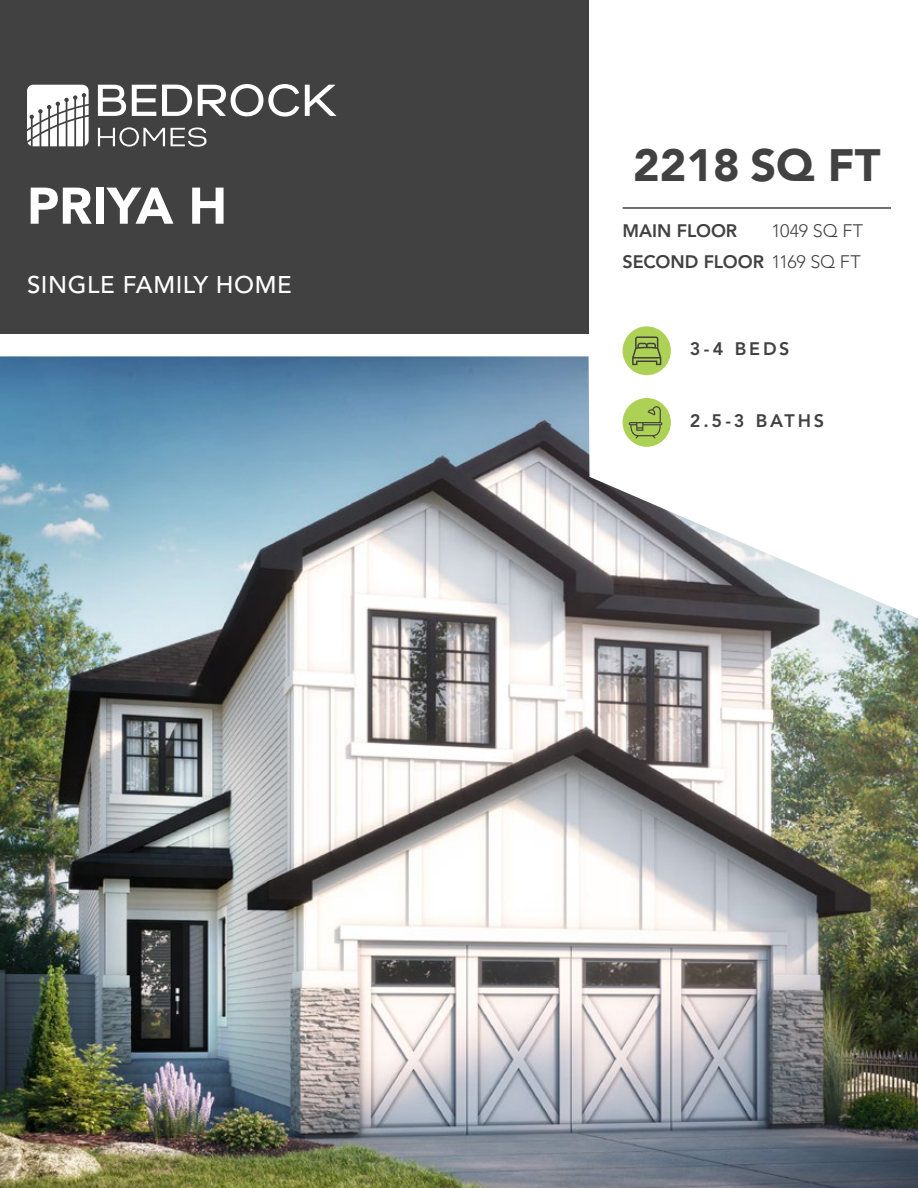
<style>
.page{position:relative;width:918px;height:1188px;background:#fff}
.page>*{position:absolute;margin:0;border:0;box-sizing:border-box;transform-origin:0 0}
.t1{font:900 51px "Avenir LT Std";color:#fff}
.t2{font:900 45px "Avenir LT Std";color:#424142}
.t3{font:500 24px "Avenir LT Std";letter-spacing:.025em;color:#fff}
.t4{font:800 18px/31.7px "Avenir LT Std";color:#424142}
.t5{font:800 18px "Avenir LT Std";letter-spacing:.155em;color:#424042}
.t6{font:300 18px "Avenir LT Std";letter-spacing:-.015em;color:#424142}
.s1{font-weight:300}
</style>
<div class="page">
<div style="left:0;top:0;width:589px;height:334px;background:#424142"></div>
<svg style="left:27px;top:85px;width:62px;height:61px"></svg>
<svg style="left:98px;top:85px;width:28px;height:31px"></svg>
<svg style="left:132px;top:85px;width:24px;height:31px"></svg>
<svg style="left:162px;top:85px;width:30px;height:31px"></svg>
<svg style="left:198px;top:84px;width:101px;height:33px"></svg>
<svg style="left:305px;top:85px;width:31px;height:31px"></svg>
<svg style="left:98px;top:127px;width:67px;height:20px"></svg>
<svg style="left:171px;top:127px;width:36px;height:20px"></svg>
<div style="left:623px;top:326px;width:48px;height:49px;background:#acd154;border-radius:50%"></div>
<svg style="left:632px;top:336px;width:29px;height:20px"></svg>
<hr style="left:623px;top:207px;width:268px;height:2px;background:#424142">
<img style="left:0;top:356px;width:918px;height:832px">
<h1 class="t1" style="left:27px;top:175px;width:202px">PRIYA H</h1>
<h3 class="t3" style="left:27px;top:271px;width:266px">SINGLE FAMILY HOME</h3>
<h2 class="t2" style="left:633px;top:138px;width:249px">2218 SQ FT</h2>
<p class="t4" style="left:623px;top:215px;width:240px">MAIN FLOOR<br>SECOND FLOOR <span class="s1">1169 SQ FT</span></p>
<p class="t6" style="left:772px;top:220px;width:93px">1049 SQ FT</p>
<p class="t5" style="left:690px;top:339px;width:101px">3-4 BEDS</p>
<p class="t5" style="left:690px;top:410px;width:136px">2.5-3 BATHS</p>
</div>
